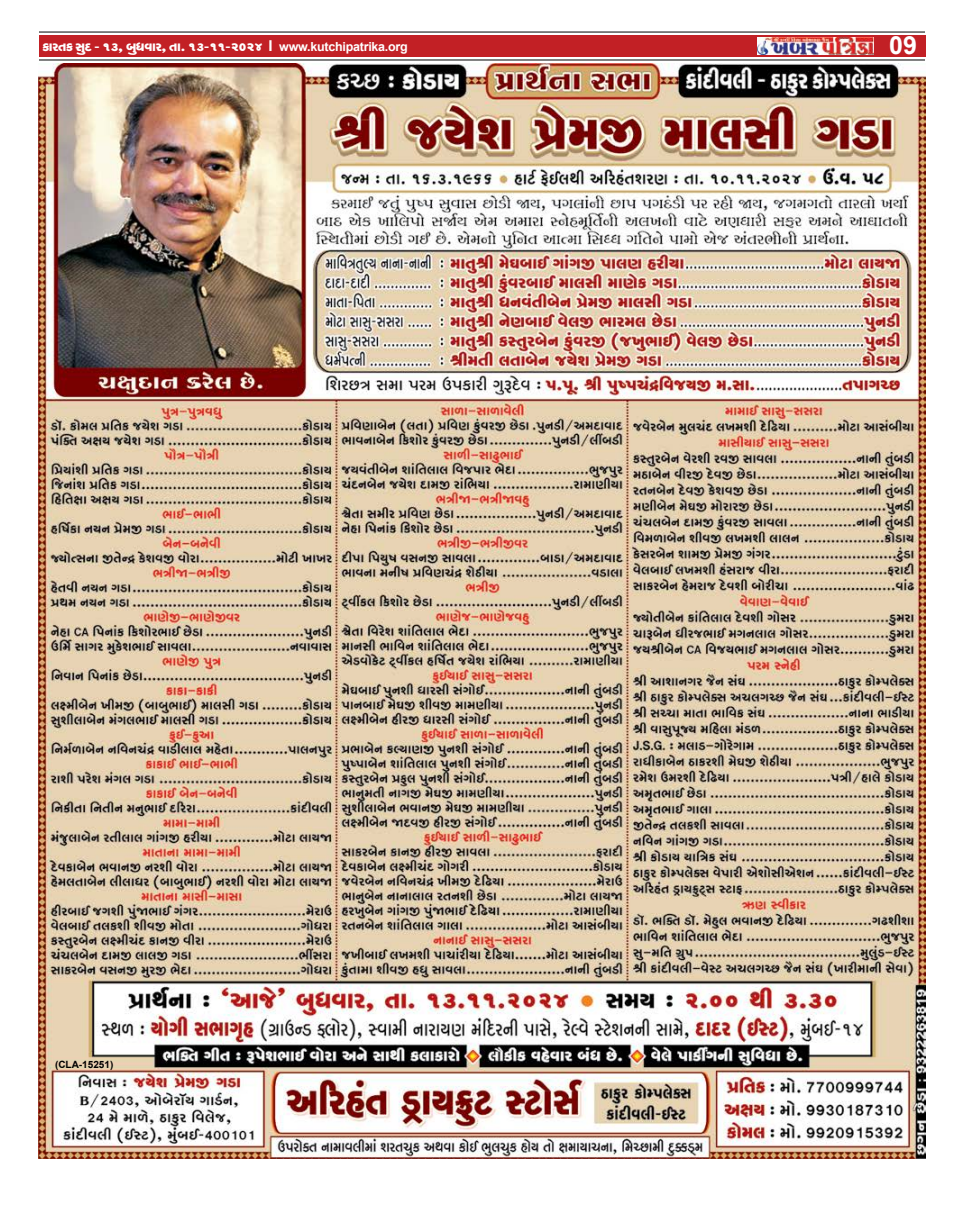
<style>
.page{position:relative;width:964px;height:1205px;background:#fff}
.page>*{position:absolute;margin:0;border:0;box-sizing:border-box;transform-origin:0 0}
.t1{font:700 25px "Arial";color:#fff}
.t2{font:15px "SHREE GUJ7";letter-spacing:-.02em;color:#fff}
.t3{font:700 10px "Arial";color:#000}
.s1{font-family:"Arial";font-weight:700}
.s2{font-family:"Arial";font-weight:700;font-size:12.5px}
</style>
<div class="page">
<hr style="left:39px;top:60px;width:886px;height:1px;background:#000">
<div style="left:39px;top:35px;width:887px;height:22px;background:#c22025"></div>
<hr style="left:39px;top:32px;width:886px;height:1px;background:#000">
<img style="left:757px;top:38px;width:116px;height:16px">
<img style="left:39px;top:64px;width:886px;height:1095px">
<p class="t2" style="left:43px;top:39px;width:367px">L$pfsL$ kyv$ - 13, by^hpf, sp. 13-11-2024 <span class="s1">I</span> <span class="s2">www.kutchipatrika.org</span></p>
<h1 class="t1" style="left:889px;top:28px;width:29px">09</h1>
<p class="t3" style="left:55px;top:1058px;width:60px">(CLA-15251)</p>
</div>
